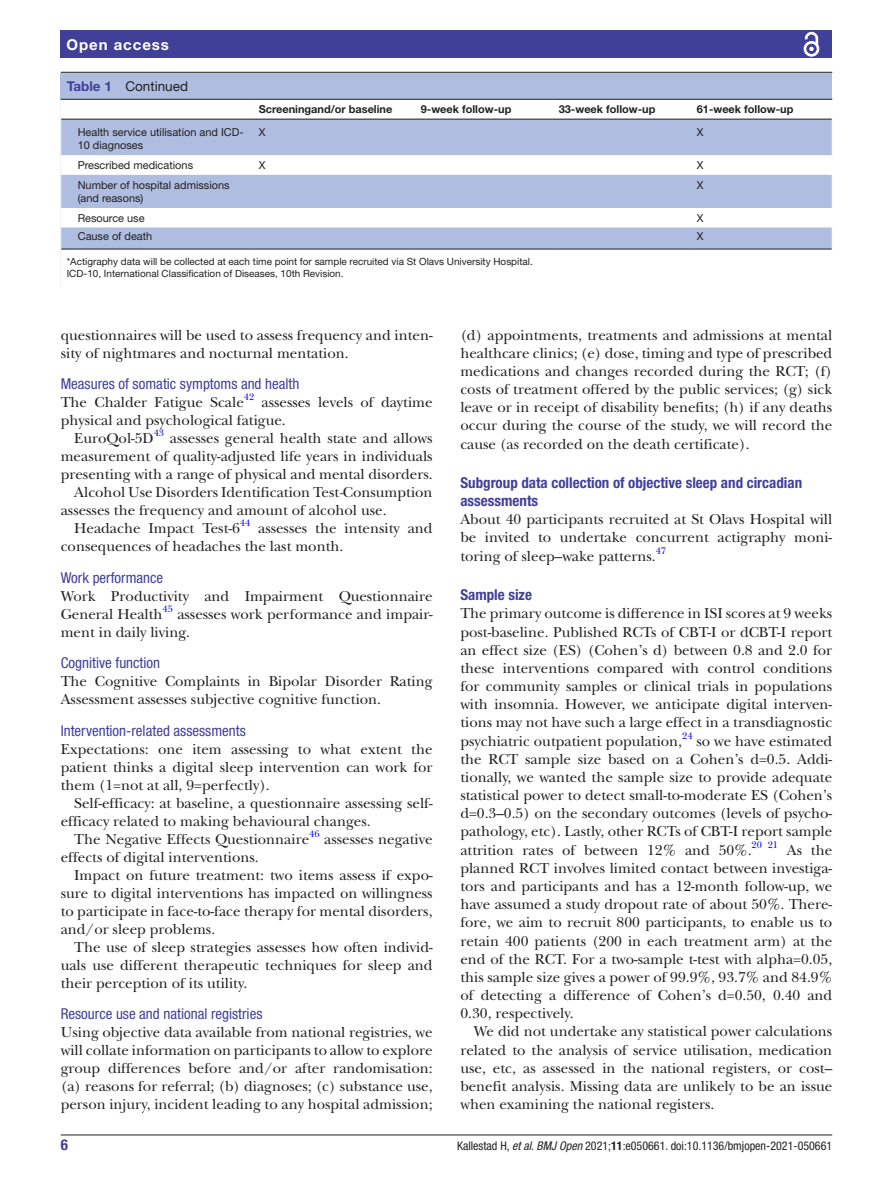
<style>
.page{position:relative;width:893px;height:1191px;background:#fff}
.page>*{position:absolute;margin:0;border:0;box-sizing:border-box;transform-origin:0 0}
.t1{font:15px/18.1px "New Baskerville";color:#231f20;text-align:justify}
.t2{font:condensed 15px "Helvetica Neue LT Std";color:#414099}
.t3{font:700 condensed 15px/18px "Helvetica Neue LT Std";color:#414099}
.t4{font:700 15px "Helvetica Neue LT Std";letter-spacing:.065em;color:#fff}
.t5{font:13.5px "Helvetica Neue LT Std";color:#231f20}
.t6{font:condensed 12px "Helvetica Neue LT Std";color:#231f20}
.t7{font:10.95px/13.2px "Helvetica Neue LT Std";color:#231f20}
.t8{font:700 10.95px "Helvetica Neue LT Std";color:#231f20}
.t9{font:9.9px/11.9px "Helvetica Neue LT Std";color:#231f20}
.t10{font:9.9px "New Baskerville";color:#00f}
.s1{font-weight:700;color:#414099}
.s2{font-style:italic}
.s3{font-weight:700}
</style>
<div class="page">
<hr style="left:61px;top:1134px;width:771px;height:1px;background:#231f20">
<div style="left:61px;top:31px;width:771px;height:27px;background:#414099"></div>
<svg style="left:803px;top:31px;width:17px;height:26px"></svg>
<div style="left:61px;top:91px;width:771px;height:195px;background:#afbde1"></div>
<div style="left:61px;top:100px;width:771px;height:186px;background:#fff"></div>
<svg style="left:61px;top:120px;width:771px;height:129px"></svg>
<hr style="left:61px;top:99px;width:192px;height:1px;background:#231f20">
<hr style="left:61px;top:119px;width:192px;height:1px;background:#231f20">
<hr style="left:253px;top:99px;width:162px;height:1px;background:#231f20">
<hr style="left:253px;top:119px;width:162px;height:1px;background:#231f20">
<hr style="left:415px;top:99px;width:138px;height:1px;background:#231f20">
<hr style="left:415px;top:119px;width:138px;height:1px;background:#231f20">
<hr style="left:553px;top:99px;width:138px;height:1px;background:#231f20">
<hr style="left:553px;top:119px;width:138px;height:1px;background:#231f20">
<hr style="left:691px;top:99px;width:141px;height:1px;background:#231f20">
<hr style="left:691px;top:119px;width:141px;height:1px;background:#231f20">
<hr style="left:61px;top:249px;width:192px;height:1px;background:#231f20">
<hr style="left:253px;top:249px;width:162px;height:1px;background:#231f20">
<hr style="left:415px;top:249px;width:138px;height:1px;background:#231f20">
<hr style="left:553px;top:249px;width:138px;height:1px;background:#231f20">
<hr style="left:691px;top:249px;width:141px;height:1px;background:#231f20">
<svg style="left:60px;top:100px;width:1px;height:19px"></svg>
<svg style="left:60px;top:155px;width:1px;height:20px"></svg>
<svg style="left:60px;top:208px;width:1px;height:41px"></svg>
<hr style="left:67px;top:264px;width:765px;height:2px;background:#fff">
<hr style="left:67px;top:276px;width:765px;height:2px;background:#fff">
<div style="left:61px;top:73px;width:771px;height:18px;background:#afbde1"></div>
<hr style="left:61px;top:72px;width:771px;height:1px;background:#231f20">
<p class="t4" style="left:66px;top:35px;width:104px">Open access</p>
<p class="t5" style="left:67px;top:78px;width:123px"><span class="s1">Table 1</span> Continued</p>
<p class="t8" style="left:259px;top:102px;width:135px">Screeningand/or baseline</p>
<p class="t8" style="left:421px;top:102px;width:92px">9-week follow-up</p>
<p class="t8" style="left:559px;top:102px;width:98px">33-week follow-up</p>
<p class="t8" style="left:697px;top:102px;width:98px">61-week follow-up</p>
<p class="t7" style="left:78px;top:125px;width:168px">Health service utilisation and ICD-<br>10 diagnoses</p>
<p class="t7" style="left:259px;top:125px;width:8px">X</p>
<p class="t7" style="left:697px;top:125px;width:8px">X</p>
<p class="t7" style="left:78px;top:158px;width:117px">Prescribed medications</p>
<p class="t7" style="left:259px;top:158px;width:8px">X</p>
<p class="t7" style="left:697px;top:158px;width:8px">X</p>
<p class="t7" style="left:78px;top:178px;width:153px">Number of hospital admissions (and reasons)</p>
<p class="t7" style="left:697px;top:178px;width:8px">X</p>
<p class="t7" style="left:78px;top:211px;width:68px">Resource use</p>
<p class="t7" style="left:697px;top:211px;width:8px">X</p>
<p class="t7" style="left:78px;top:229px;width:76px">Cause of death</p>
<p class="t7" style="left:697px;top:229px;width:8px">X</p>
<p class="t9" style="left:67px;top:255px;width:468px">*Actigraphy data will be collected at each time point for sample recruited via St Olavs University Hospital.<br>ICD-10, International Classification of Diseases, 10th Revision.</p>
<p class="t1" style="left:61px;top:326px;width:373px">questionnaires will be used to assess frequency and inten&shy;sity of nightmares and nocturnal mentation.</p>
<p class="t2" style="left:61px;top:375px;width:240px">Measures of somatic symptoms and health</p>
<p class="t1" style="left:61px;top:393px;width:185px">The Chalder Fatigue Scale</p>
<p class="t10" style="left:244px;top:391px;width:12px">42</p>
<p class="t1" style="left:262px;top:393px;width:173px">assesses levels of daytime</p>
<p class="t1" style="left:61px;top:411px;width:226px">physical and psychological fatigue.</p>
<p class="t1" style="left:74px;top:429px;width:81px">EuroQol-5D</p>
<p class="t10" style="left:154px;top:427px;width:12px">43</p>
<p class="t1" style="left:170px;top:429px;width:264px">assesses general health state and allows</p>
<p class="t1" style="left:61px;top:447px;width:373px">measurement of quality-adjusted life years in individuals</p>
<p class="t1" style="left:61px;top:465px;width:373px">presenting with a range of physical and mental disorders.</p>
<p class="t1" style="left:74px;top:483px;width:360px">Alcohol Use Disorders Identification Test<span class="s2">-</span>Consumption</p>
<p class="t1" style="left:61px;top:501px;width:327px">assesses the frequency and amount of alcohol use.</p>
<p class="t1" style="left:74px;top:519px;width:167px">Headache Impact Test-6</p>
<p class="t10" style="left:240px;top:517px;width:12px">44</p>
<p class="t1" style="left:61px;top:519px;width:373px;text-indent:197px">assesses the intensity and consequences of headaches the last month.</p>
<p class="t2" style="left:61px;top:568px;width:104px">Work performance</p>
<p class="t1" style="left:61px;top:587px;width:373px">Work Productivity and Impairment Questionnaire<br>General Health</p>
<p class="t10" style="left:163px;top:603px;width:12px">45</p>
<p class="t1" style="left:61px;top:605px;width:373px;text-indent:117px">assesses work performance and impair&shy;ment in daily living.</p>
<p class="t2" style="left:61px;top:654px;width:101px">Cognitive function</p>
<p class="t1" style="left:61px;top:672px;width:373px">The Cognitive Complaints in Bipolar Disorder Rating<br>Assessment assesses subjective cognitive function.</p>
<p class="t2" style="left:61px;top:721px;width:187px">Intervention-related assessments</p>
<p class="t1" style="left:61px;top:740px;width:373px">Expectations: one item assessing to what extent the patient thinks a digital sleep intervention can work for them (1=not at all, 9=perfectly).</p>
<p class="t1" style="left:74px;top:794px;width:360px">Self-efficacy: at baseline, a questionnaire assessing self-</p>
<p class="t1" style="left:61px;top:812px;width:311px">efficacy related to making behavioural changes.</p>
<p class="t1" style="left:74px;top:830px;width:236px">The Negative Effects Questionnaire</p>
<p class="t10" style="left:309px;top:828px;width:12px">46</p>
<p class="t1" style="left:324px;top:830px;width:110px">assesses negative</p>
<p class="t1" style="left:61px;top:848px;width:200px">effects of digital interventions.</p>
<p class="t1" style="left:74px;top:866px;width:360px">Impact on future treatment: two items assess if expo-</p>
<p class="t1" style="left:61px;top:884px;width:373px">sure to digital interventions has impacted on willingness</p>
<p class="t1" style="left:61px;top:902px;width:373px">to participate in face-to-face therapy for mental disorders,</p>
<p class="t1" style="left:61px;top:920px;width:156px">and/or sleep problems.</p>
<p class="t1" style="left:74px;top:938px;width:360px">The use of sleep strategies assesses how often individ-</p>
<p class="t1" style="left:61px;top:956px;width:373px">uals use different therapeutic techniques for sleep and</p>
<p class="t1" style="left:61px;top:974px;width:188px">their perception of its utility.</p>
<p class="t2" style="left:61px;top:1005px;width:203px">Resource use and national registries</p>
<p class="t1" style="left:61px;top:1023px;width:373px">Using objective data available from national registries, we will collate information on participants to allow to explore group differences before and/or after randomisation: (a) reasons for referral; (b) diagnoses; (c) substance use, person injury, incident leading to any hospital admission;</p>
<p class="t1" style="left:460px;top:326px;width:373px">(d) appointments, treatments and admissions at mental healthcare clinics; (e) dose, timing and type of prescribed medications and changes recorded during the RCT; (f) costs of treatment offered by the public services; (g) sick leave or in receipt of disability benefits; (h) if any deaths occur during the course of the study, we will record the cause (as recorded on the death certificate).</p>
<p class="t3" style="left:460px;top:473px;width:343px">Subgroup data collection of objective sleep and circadian assessments</p>
<p class="t1" style="left:460px;top:510px;width:373px">About 40 participants recruited at St Olavs Hospital will be invited to undertake concurrent actigraphy moni&shy;toring of sleep–wake patterns.</p>
<p class="t10" style="left:656px;top:545px;width:12px">47</p>
<p class="t3" style="left:460px;top:586px;width:73px">Sample size</p>
<p class="t1" style="left:460px;top:604px;width:373px">The primary outcome is difference in ISI scores at 9 weeks post-baseline. Published RCTs of CBT-I or dCBT-I report an effect size (ES) (Cohen’s d) between 0.8 and 2.0 for these interventions compared with control conditions for community samples or clinical trials in populations with insomnia. However, we anticipate digital interven&shy;tions may not have such a large effect in a transdiagnostic psychiatric outpatient population,</p>
<p class="t10" style="left:682px;top:730px;width:12px">24</p>
<p class="t1" style="left:460px;top:732px;width:373px;text-indent:236px">so we have estimated the RCT sample size based on a Cohen’s d=0.5. Addi&shy;tionally, we wanted the sample size to provide adequate statistical power to detect small-to-moderate ES (Cohen’s d=0.3–0.5) on the secondary outcomes (levels of psycho&shy;pathology, etc). Lastly, other RCTs of CBT-I report sample attrition rates of between 12% and 50%.</p>
<p class="t10" style="left:752px;top:839px;width:28px">20 21</p>
<p class="t1" style="left:460px;top:841px;width:373px;text-indent:326px">As the planned RCT involves limited contact between investiga&shy;tors and participants and has a 12-month follow-up, we have assumed a study dropout rate of about 50%. There&shy;fore, we aim to recruit 800 participants, to enable us to retain 400 patients (200 in each treatment arm) at the end of the RCT. For a two-sample t-test with alpha=0.05, this sample size gives a power of 99.9%, 93.7% and 84.9% of detecting a difference of Cohen’s d=0.50, 0.40 and 0.30, respectively.</p>
<p class="t1" style="left:460px;top:1022px;width:373px;text-indent:13px">We did not undertake any statistical power calculations related to the analysis of service utilisation, medication use, etc, as assessed in the national registers, or cost– benefit analysis. Missing data are unlikely to be an issue when examining the national registers.</p>
<p class="t3" style="left:61px;top:1135px;width:9px">6</p>
<p class="t6" style="left:457px;top:1138px;width:377px">Kallestad H, <span class="s2">et al</span>. <span class="s2">BMJ Open</span> 2021;<span class="s3">11</span>:e050661. doi:10.1136/bmjopen-2021-050661</p>
</div>
